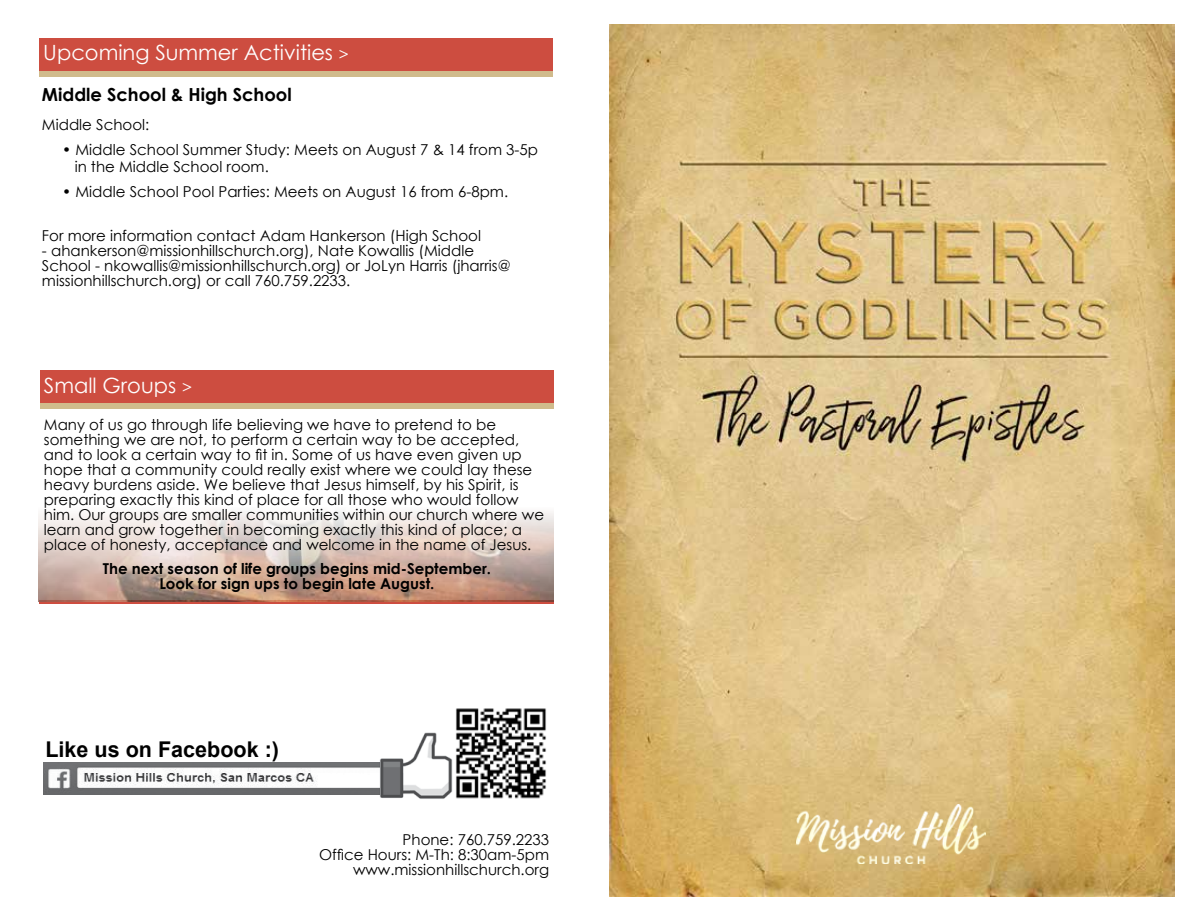
<style>
.page{position:relative;width:1188px;height:918px;background:#fff}
.page>*{position:absolute;margin:0;border:0;box-sizing:border-box;transform-origin:0 0}
.t1{font:700 21.75px "Arial";color:#000}
.t2{font:21px "Century Gothic";color:#fff}
.t3{font:700 18px "Century Gothic";color:#000}
.t4{font:15px/15px "Century Gothic";color:#000}
.t5{font:700 15px/15px "Century Gothic";color:#000;text-align:center}
.s1{font-size:16.5px}
</style>
<div class="page">
<img style="left:610px;top:24px;width:564px;height:872px">
<hr style="left:39px;top:600px;width:514px;height:4px;background:#cd4d40">
<img style="left:39px;top:511px;width:515px;height:91px">
<div style="left:40px;top:381px;width:514px;height:27px;background:#d0bb8c"></div>
<div style="left:40px;top:371px;width:514px;height:32px;background:#cd4d40"></div>
<img style="left:796px;top:804px;width:190px;height:59px">
<div style="left:40px;top:49px;width:513px;height:27px;background:#d0bb8c"></div>
<div style="left:40px;top:38px;width:513px;height:33px;background:#cd4d40"></div>
<img style="left:455px;top:708px;width:91px;height:91px">
<img style="left:44px;top:763px;width:333px;height:32px">
<img style="left:377px;top:727px;width:79px;height:72px">
<h2 class="t2" style="left:43px;top:38px;width:307px">Upcoming Summer Activities <span class="s1">&gt;</span></h2>
<p class="t3" style="left:42px;top:81px;width:251px">Middle School &amp; High School</p>
<p class="t4" style="left:42px;top:117px;width:109px">Middle School:</p>
<p class="t4" style="left:75px;top:142px;width:465px;line-height:16.5px;text-indent:-12px">• Middle School Summer Study: Meets on August 7 &amp; 14 from 3-5p in the Middle School room.</p>
<p class="t4" style="left:62px;top:184px;width:447px">• Middle School Pool Parties: Meets on August 16 from 6-8pm.</p>
<p class="t4" style="left:42px;top:228px;width:441px">For more information contact Adam Hankerson (High School</p>
<p class="t4" style="left:42px;top:243px;width:470px">- ahankerson@missionhillschurch.org), Nate Kowallis (Middle<br>School - nkowallis@missionhillschurch.org) or JoLyn Harris (jharris@ missionhillschurch.org) or call 760.759.2233.</p>
<h2 class="t2" style="left:44px;top:370px;width:150px">Small Groups <span class="s1">&gt;</span></h2>
<p class="t4" style="left:44px;top:417px;width:502px">Many of us go through life believing we have to pretend to be something we are not, to perform a certain way to be accepted, and to look a certain way to fit in. Some of us have even given up hope that a community could really exist where we could lay these heavy burdens aside. We believe that Jesus himself, by his Spirit, is preparing exactly this kind of place for all those who would follow him. Our groups are smaller communities within our church where we learn and grow together in becoming exactly this kind of place; a place of honesty, acceptance and welcome in the name of Jesus.</p>
<p class="t5" style="left:103px;top:560px;width:390px">The next season of life groups begins mid-September.<br>Look for sign ups to begin late August.</p>
<h1 class="t1" style="left:45px;top:734px;width:235px">Like us on Facebook :)</h1>
<p class="t4" style="left:319px;top:832px;width:232px;text-align:right">Phone: 760.759.2233<br>Office Hours: M-Th: 8:30am-5pm www.missionhillschurch.org</p>
</div>
